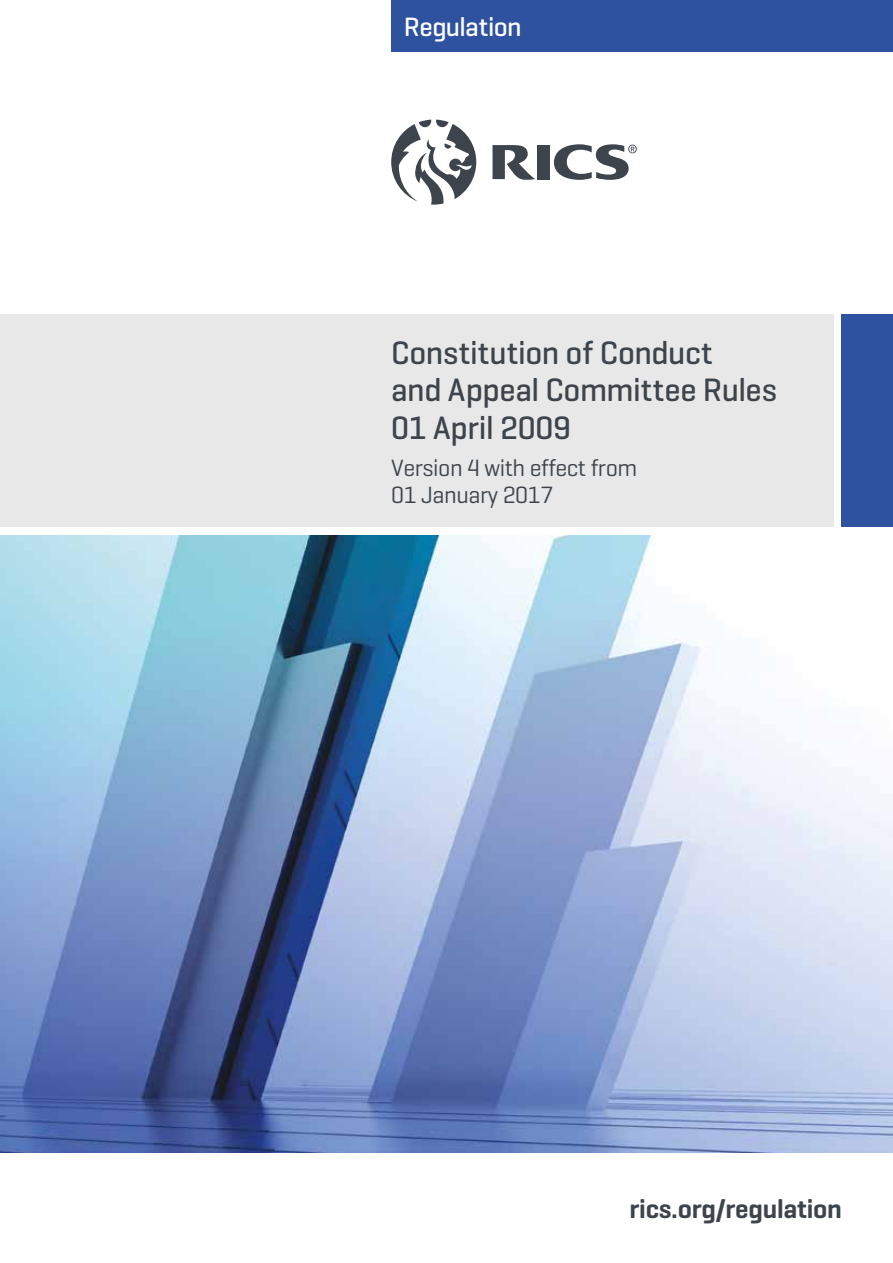
<style>
.page{position:relative;width:893px;height:1263px;background:#fff}
.page>*{position:absolute;margin:0;border:0;box-sizing:border-box;transform-origin:0 0}
.t1{font:500 33px/37.5px "Geogrotesque";letter-spacing:-.01em;color:#3d444c}
.t2{font:600 27px "Geogrotesque";letter-spacing:-.01em;color:#3d444c}
.t3{font:500 27px "Geogrotesque";letter-spacing:-.025em;color:#fff}
.t4{font:24px/27px "Geogrotesque";letter-spacing:-.02em;color:#3d444c}
</style>
<div class="page">
<div style="left:391px;top:0;width:502px;height:51px;background:#2f52a0"></div>
<div style="left:0;top:315px;width:833px;height:212px;background:#e8e8e8"></div>
<div style="left:842px;top:315px;width:51px;height:212px;background:#2f52a0"></div>
<svg style="left:391px;top:120px;width:85px;height:85px"></svg>
<svg style="left:554px;top:144px;width:83px;height:36px"></svg>
<svg style="left:492px;top:145px;width:43px;height:35px"></svg>
<div style="left:538px;top:145px;width:12px;height:34px;background:#3d444c"></div>
<img style="left:0;top:536px;width:893px;height:616px">
<p class="t3" style="left:404px;top:10px;width:119px">Regulation</p>
<p class="t1" style="left:391px;top:333px;width:387px">Constitution of Conduct<br>and Appeal Committee Rules<br>01 April 2009</p>
<p class="t4" style="left:391px;top:453px;width:248px">Version 4 with effect from<br>01 January 2017</p>
<p class="t2" style="left:630px;top:1192px;width:214px">rics.org/regulation</p>
</div>
